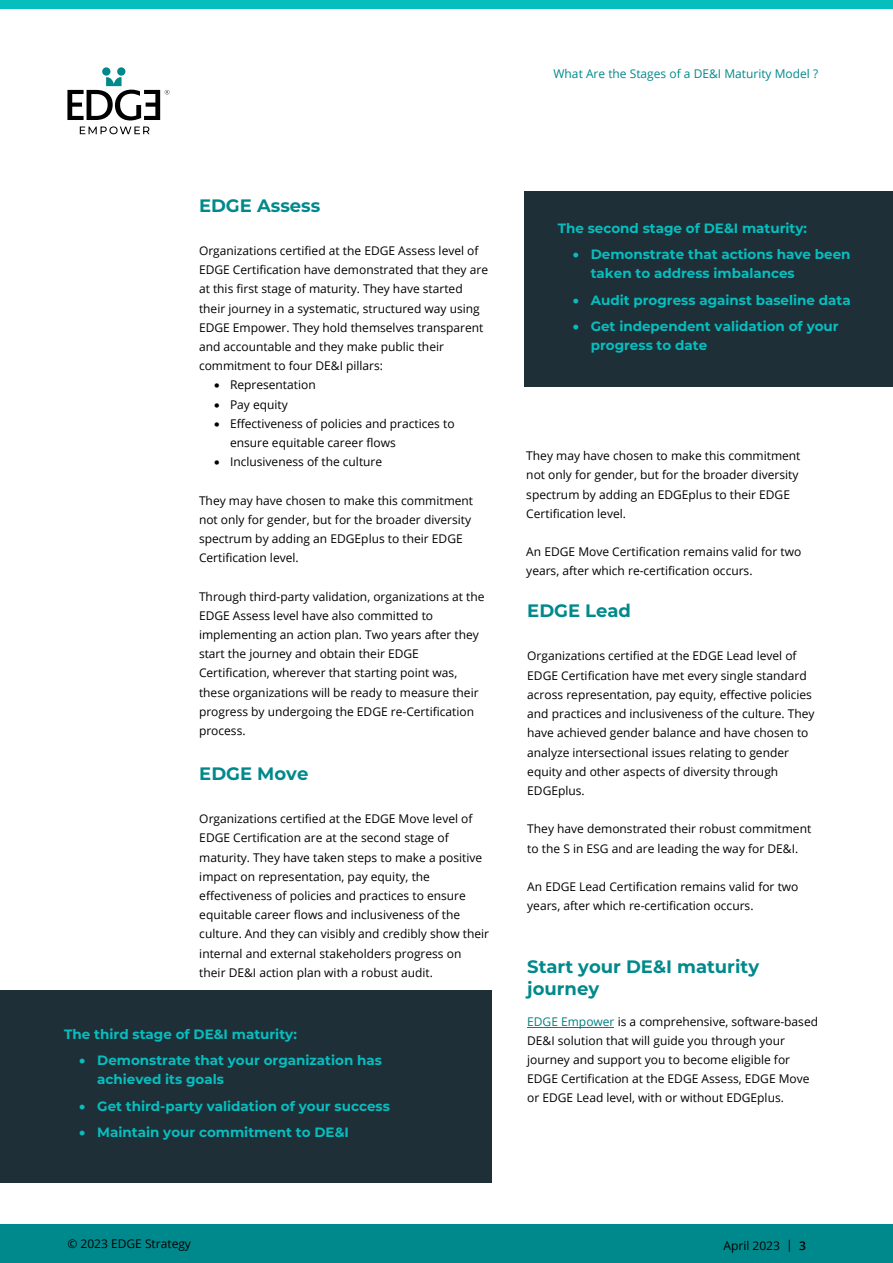
<style>
.page{position:relative;width:893px;height:1263px;background:#fff}
.page>*{position:absolute;margin:0;border:0;box-sizing:border-box;transform-origin:0 0}
.t1{font:700 18px/21.6px "Montserrat";color:#00898c}
.t2{font:700 13.5px/18.9px "Montserrat";color:#07bebe}
.t3{font:12px/19.2px "Open Sans";color:#000}
.t4{font:12px "Open Sans";color:#00898c}
.s1{color:#008080}
.s2{font-style:inherit}
.s3{font-weight:600}
</style>
<div class="page">
<svg style="left:80px;top:126px;width:70px;height:8px"></svg>
<svg style="left:67px;top:67px;width:102px;height:53px"></svg>
<div style="left:0;top:1225px;width:893px;height:38px;background:#00898c"></div>
<div style="left:0;top:0;width:893px;height:9px;background:#07bebe"></div>
<div style="left:525px;top:191px;width:368px;height:196px;background:#1e2f38"></div>
<div style="left:0;top:990px;width:492px;height:192px;background:#1e2f38"></div>
<hr style="left:528px;top:1027px;width:86px;height:1px;background:#008080">
<p class="t4" style="left:553px;top:65px;width:266px">What Are the Stages of a DE&amp;I Maturity Model ?</p>
<h1 class="t1" style="left:199px;top:195px;width:123px">EDGE Assess</h1>
<p class="t3" style="left:199px;top:241px;width:291px">Organizations certified at the EDGE Assess level of EDGE Certification have demonstrated that they are at this first stage of maturity. They have started their journey in a systematic, structured way using EDGE Empower. They hold themselves transparent and accountable and they make public their commitment to four DE&amp;I pillars:</p>
<p class="t3" style="left:214px;top:375px;width:103px">• Representation</p>
<p class="t3" style="left:214px;top:394px;width:75px">• Pay equity</p>
<p class="t3" style="left:230px;top:413px;width:226px;text-indent:-16px">• Effectiveness of policies and practices to ensure equitable career flows</p>
<p class="t3" style="left:214px;top:452px;width:170px">• Inclusiveness of the culture</p>
<p class="t3" style="left:199px;top:490px;width:276px">They may have chosen to make this commitment not only for gender, but for the broader diversity spectrum by adding an EDGEplus to their EDGE Certification level.</p>
<p class="t3" style="left:199px;top:586px;width:287px">Through third-party validation, organizations at the EDGE Assess level have also committed to implementing an action plan. Two years after they start the journey and obtain their EDGE Certification, wherever that starting point was, these organizations will be ready to measure their progress by undergoing the EDGE re-Certification process.</p>
<h1 class="t1" style="left:199px;top:763px;width:111px">EDGE Move</h1>
<p class="t3" style="left:199px;top:809px;width:291px">Organizations certified at the EDGE Move level of EDGE Certification are at the second stage of maturity. They have taken steps to make a positive impact on representation, pay equity, the effectiveness of policies and practices to ensure equitable career flows and inclusiveness of the culture. And they can visibly and credibly show their internal and external stakeholders progress on their DE&amp;I action plan with a robust audit.</p>
<p class="t2" style="left:64px;top:1025px;width:234px">The third stage of DE&amp;I maturity:</p>
<p class="t2" style="left:97px;top:1051px;width:286px;text-indent:-18px">• Demonstrate that your organization has achieved its goals</p>
<p class="t2" style="left:79px;top:1097px;width:312px">• Get third-party validation of your success</p>
<p class="t2" style="left:79px;top:1123px;width:271px">• Maintain your commitment to DE&amp;I</p>
<p class="t2" style="left:558px;top:219px;width:251px">The second stage of DE&amp;I maturity:</p>
<p class="t2" style="left:591px;top:245px;width:261px;text-indent:-18px">• Demonstrate that actions have been taken to address imbalances</p>
<p class="t2" style="left:573px;top:291px;width:279px">• Audit progress against baseline data</p>
<p class="t2" style="left:591px;top:317px;width:249px;text-indent:-18px">• Get independent validation of your progress to date</p>
<p class="t3" style="left:526px;top:446px;width:276px">They may have chosen to make this commitment not only for gender, but for the broader diversity spectrum by adding an EDGEplus to their EDGE Certification level.</p>
<p class="t3" style="left:526px;top:542px;width:277px">An EDGE Move Certification remains valid for two years, after which re-certification occurs.</p>
<h1 class="t1" style="left:527px;top:600px;width:105px">EDGE Lead</h1>
<p class="t3" style="left:527px;top:646px;width:289px">Organizations certified at the EDGE Lead level of EDGE Certification have met every single standard across representation, pay equity, effective policies and practices and inclusiveness of the culture. They have achieved gender balance and have chosen to analyze intersectional issues relating to gender equity and other aspects of diversity through EDGEplus.</p>
<p class="t3" style="left:527px;top:819px;width:286px">They have demonstrated their robust commitment to the S in ESG and are leading the way for DE&amp;I.</p>
<p class="t3" style="left:527px;top:877px;width:273px">An EDGE Lead Certification remains valid for two years, after which re-certification occurs.</p>
<h1 class="t1" style="left:527px;top:956px;width:233px">Start your DE&amp;I maturity journey</h1>
<p class="t3" style="left:527px;top:1011px;width:292px"><span class="s1">EDGE Empower</span> is a comprehensive, software-based DE&amp;I solution that will guide you through your journey and support you to become eligible for EDGE Certification at the EDGE Assess, EDGE Move or EDGE Lead <span class="s2">level</span>, with or without EDGEplus.</p>
<p class="t3" style="left:67px;top:1234px;width:125px">© 2023 EDGE Strategy</p>
<p class="t3" style="left:723px;top:1236px;width:84px">April 2023 | <span class="s3">3</span></p>
</div>
